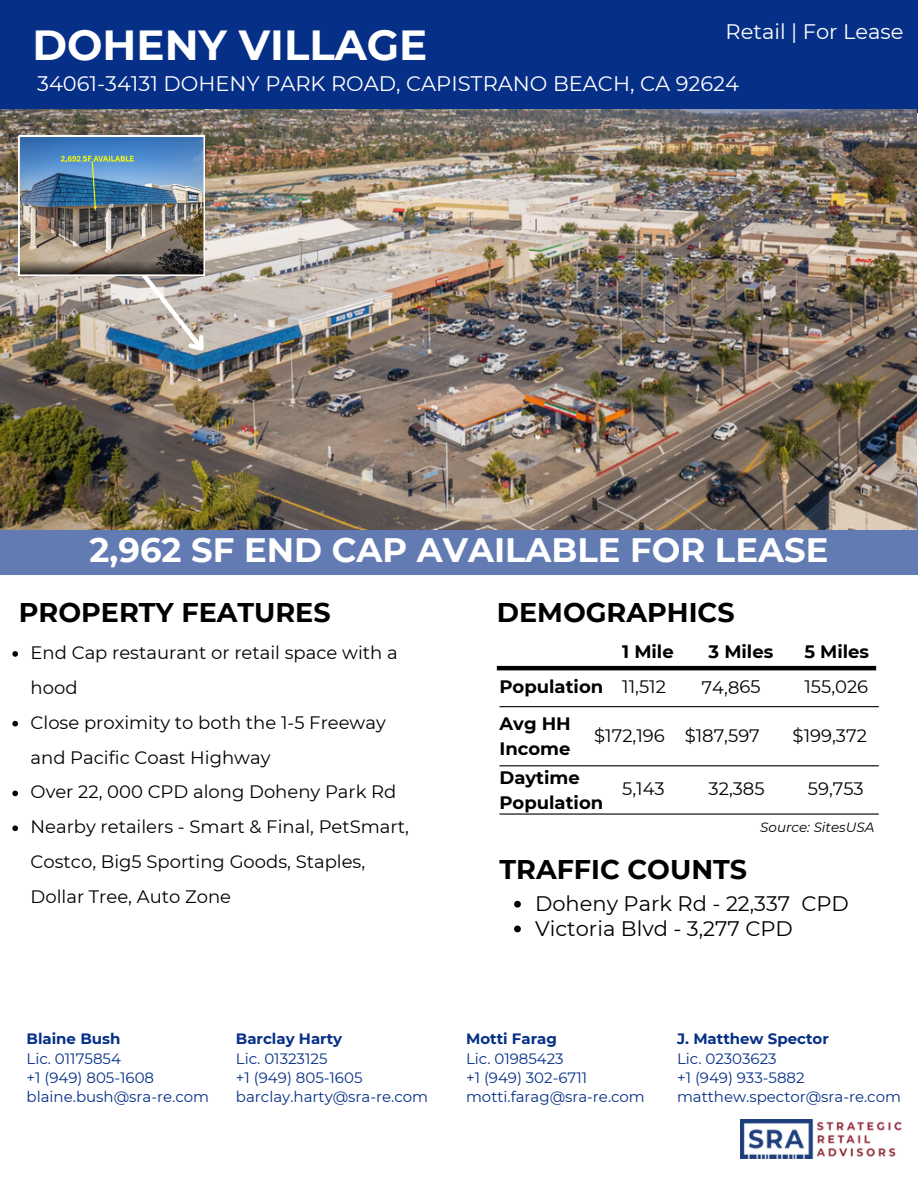
<style>
.page{position:relative;width:918px;height:1188px;background:#fff}
.page>*{position:absolute;margin:0;border:0;box-sizing:border-box;transform-origin:0 0}
.t1{font:700 42px "Montserrat";color:#fff}
.t2{font:700 33.9px "Montserrat";color:#fff}
.t3{font:700 27px "Montserrat";color:#000}
.t4{font:21px "Montserrat";color:#fff}
.t5{font:21px "Montserrat";color:#000}
.t6{font:18px/34.8px "Montserrat";color:#000}
.t7{font:700 18px/24.8px "Montserrat";color:#000}
.t8{font:15px "Montserrat";color:#062f87}
.t9{font:700 15px "Montserrat";color:#062f87}
.t10{font:italic 13.5px "Montserrat";color:#000}
</style>
<div class="page">
<div style="left:0;top:0;width:918px;height:112px;background:#062f87"></div>
<div style="left:0;top:486px;width:918px;height:88px;background:#627cb3"></div>
<hr style="left:499px;top:706px;width:380px;height:1px;background:#000">
<hr style="left:499px;top:765px;width:380px;height:1px;background:#000">
<hr style="left:499px;top:813px;width:380px;height:2px;background:#000">
<hr style="left:497px;top:666px;width:379px;height:4px;background:#000">
<img style="left:0;top:110px;width:917px;height:419px">
<svg style="left:514px;top:901px;width:7px;height:7px"></svg>
<svg style="left:514px;top:926px;width:7px;height:6px"></svg>
<img style="left:19px;top:136px;width:197px;height:226px">
<svg style="left:12px;top:651px;width:6px;height:6px"></svg>
<svg style="left:12px;top:721px;width:6px;height:5px"></svg>
<svg style="left:12px;top:791px;width:6px;height:5px"></svg>
<svg style="left:12px;top:825px;width:6px;height:6px"></svg>
<img style="left:740px;top:1120px;width:161px;height:38px">
<p class="t4" style="left:726px;top:18px;width:179px">Retail | For Lease</p>
<h2 class="t1" style="left:32px;top:19px;width:396px">DOHENY VILLAGE</h2>
<h3 class="t4" style="left:37px;top:71px;width:703px">34061-34131 DOHENY PARK ROAD, CAPISTRANO BEACH, CA 92624</h3>
<p class="t2" style="left:90px;top:529px;width:740px">2,962 SF END CAP AVAILABLE FOR LEASE</p>
<h1 class="t3" style="left:19px;top:596px;width:313px">PROPERTY FEATURES</h1>
<h6 class="t6" style="left:31px;top:635px;width:369px">End Cap restaurant or retail space with a hood</h6>
<p class="t6" style="left:31px;top:705px;width:357px">Close proximity to both the 1-5 Freeway and Pacific Coast Highway</p>
<p class="t6" style="left:31px;top:775px;width:367px">Over 22, 000 CPD along Doheny Park Rd</p>
<p class="t6" style="left:31px;top:810px;width:380px">Nearby retailers - Smart &amp; Final, PetSmart,<br>Costco, Big5 Sporting Goods, Staples,<br>Dollar Tree, Auto Zone</p>
<p class="t9" style="left:27px;top:1030px;width:95px">Blaine Bush</p>
<p class="t8" style="left:27px;top:1049px;width:96px">Lic. 01175854</p>
<p class="t8" style="left:27px;top:1068px;width:129px">+1 (949) 805-1608</p>
<p class="t8" style="left:27px;top:1087px;width:184px">blaine.bush@sra-re.com</p>
<p class="t9" style="left:236px;top:1030px;width:108px">Barclay Harty</p>
<h3 class="t8" style="left:236px;top:1049px;width:93px">Lic. 01323125</h3>
<h5 class="t8" style="left:236px;top:1068px;width:128px">+1 (949) 805-1605</h5>
<h5 class="t8" style="left:236px;top:1087px;width:194px">barclay.harty@sra-re.com</h5>
<p class="t3" style="left:497px;top:596px;width:239px">DEMOGRAPHICS</p>
<h6 class="t7" style="left:622px;top:640px;width:53px">1 Mile</h6>
<p class="t7" style="left:709px;top:640px;width:66px">3 Miles</p>
<h6 class="t7" style="left:804px;top:640px;width:66px">5 Miles</h6>
<p class="t7" style="left:499px;top:675px;width:105px">Population</p>
<p class="t7" style="left:499px;top:712px;width:73px">Avg HH<br>Income</p>
<p class="t7" style="left:499px;top:765px;width:105px">Daytime<br>Population</p>
<h3 class="t6" style="left:622px;top:670px;width:45px">11,512</h3>
<h6 class="t6" style="left:701px;top:670px;width:60px;rotate:-1deg">74,865</h6>
<h6 class="t6" style="left:804px;top:670px;width:65px">155,026</h6>
<p class="t6" style="left:594px;top:718px;width:72px">$172,196</p>
<p class="t6" style="left:622px;top:772px;width:44px">5,143</p>
<p class="t6" style="left:685px;top:718px;width:77px">$187,597</p>
<p class="t6" style="left:793px;top:718px;width:76px">$199,372</p>
<h6 class="t6" style="left:709px;top:772px;width:58px">32,385</h6>
<p class="t6" style="left:808px;top:772px;width:57px">59,753</p>
<p class="t10" style="left:760px;top:819px;width:116px">Source: SitesUSA</p>
<h4 class="t3" style="left:499px;top:853px;width:249px">TRAFFIC COUNTS</h4>
<p class="t5" style="left:535px;top:891px;width:315px">Doheny Park Rd - 22,337 CPD</p>
<p class="t5" style="left:535px;top:915px;width:259px">Victoria Blvd - 3,277 CPD</p>
<p class="t9" style="left:466px;top:1030px;width:92px">Motti Farag</p>
<p class="t8" style="left:466px;top:1049px;width:99px">Lic. 01985423</p>
<p class="t8" style="left:466px;top:1068px;width:123px">+1 (949) 302-6711</p>
<p class="t8" style="left:466px;top:1087px;width:180px">motti.farag@sra-re.com</p>
<p class="t9" style="left:677px;top:1030px;width:153px">J. Matthew Spector</p>
<p class="t8" style="left:677px;top:1049px;width:101px">Lic. 02303623</p>
<p class="t8" style="left:677px;top:1068px;width:129px">+1 (949) 933-5882</p>
<p class="t8" style="left:677px;top:1087px;width:225px">matthew.spector@sra-re.com</p>
</div>
